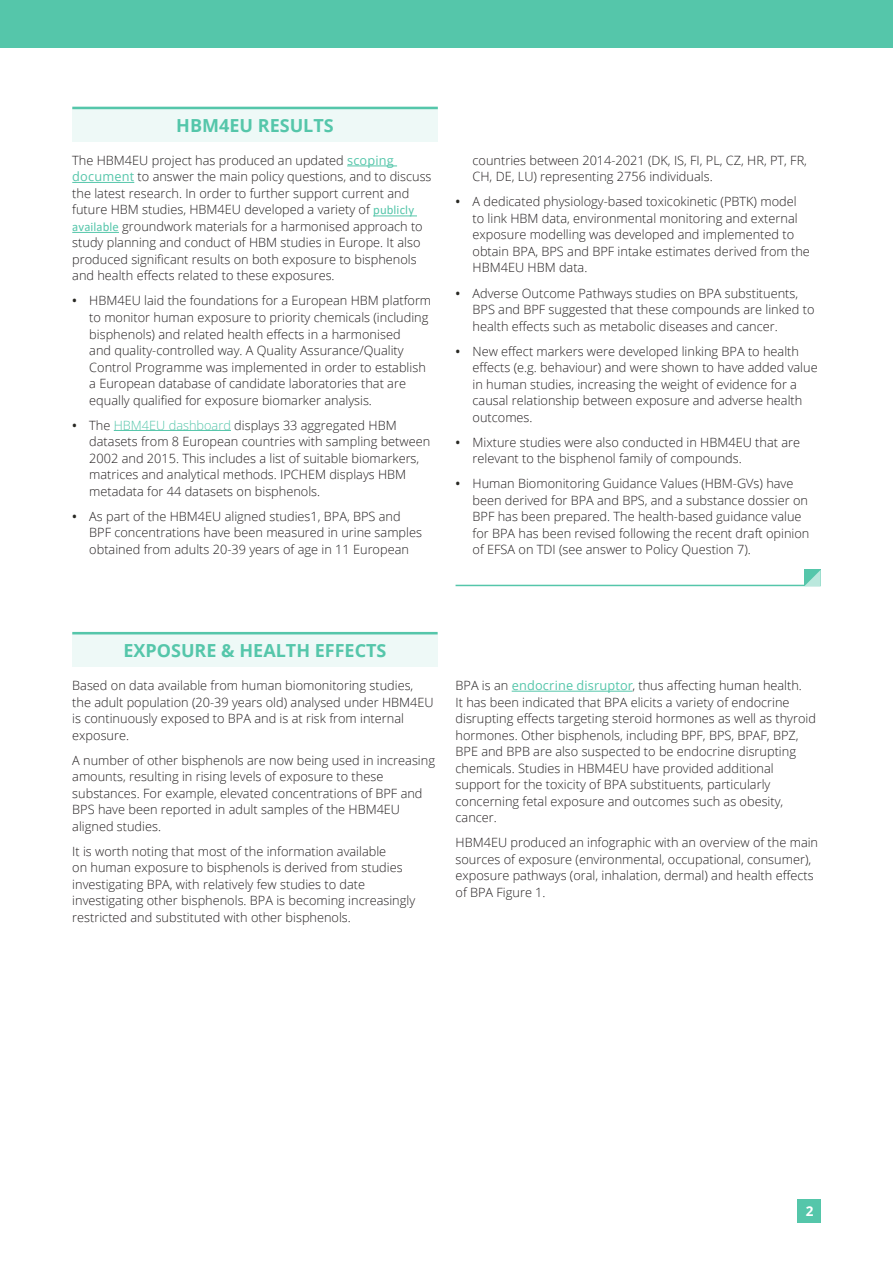
<style>
.page{position:relative;width:893px;height:1263px;background:#fff}
.page>*{position:absolute;margin:0;border:0;box-sizing:border-box;transform-origin:0 0}
.Titles{font:700 18px "Open Sans";color:#55c6aa}
.Text{font:700 13.5px "Open Sans";color:#fff}
.Text-2{font:300 12.75px/16.5px "Open Sans";color:#231f20}
.s1{font-weight:400;color:#55c6aa}
.s2{font-family:"Calibri";font-weight:400;color:#55c6aa}
.s3{font-weight:600;color:#282823}
.s4{color:#55c6aa}
</style>
<div class="page">
<div style="left:0;top:0;width:893px;height:48px;background:#55c6aa"></div>
<div style="left:72px;top:109px;width:366px;height:33px;background:#eef9f7"></div>
<hr style="left:72px;top:107px;width:366px;height:2px;background:#55c6aa">
<div style="left:72px;top:634px;width:366px;height:33px;background:#eef9f7"></div>
<hr style="left:72px;top:632px;width:366px;height:2px;background:#55c6aa">
<hr style="left:456px;top:585px;width:365px;height:1px;background:#55c6aa">
<svg style="left:804px;top:570px;width:17px;height:16px"></svg>
<div style="left:797px;top:1199px;width:24px;height:23px;background:#55c6aa"></div>
<hr style="left:347px;top:166px;width:50px;height:1px;background:#55c6aa">
<hr style="left:72px;top:182px;width:62px;height:1px;background:#55c6aa">
<hr style="left:373px;top:215px;width:44px;height:1px;background:#55c6aa">
<hr style="left:72px;top:232px;width:47px;height:1px;background:#55c6aa">
<hr style="left:114px;top:430px;width:117px;height:1px;background:#55c6aa">
<hr style="left:512px;top:691px;width:120px;height:1px;background:#55c6aa">
<p class="Titles" style="left:176px;top:112px;width:159px">HBM4EU RESULTS</p>
<p class="Text-2" style="left:72px;top:152px;width:361px">The HBM4EU project has produced an updated <span class="s1">scoping document</span> to answer the main policy questions, and to discuss the latest research. In order to further support current and future HBM studies, HBM4EU developed a variety of <span class="s2">publicly available</span> groundwork materials for a harmonised approach to study planning and conduct of HBM studies in Europe. It also produced significant results on both exposure to bisphenols and health effects related to these exposures.</p>
<p class="Text-2" style="left:89px;top:292px;width:343px;text-indent:-17px"><span class="s3">•</span> HBM4EU laid the foundations for a European HBM platform to monitor human exposure to priority chemicals (including bisphenols) and related health effects in a harmonised<br>and quality-controlled way. A Quality Assurance/Quality Control Programme was implemented in order to establish a European database of candidate laboratories that are equally qualified for exposure biomarker analysis.</p>
<p class="Text-2" style="left:89px;top:416px;width:342px;text-indent:-17px"><span class="s3">•</span> The <span class="s4">HBM4EU dashboard</span> displays 33 aggregated HBM datasets from 8 European countries with sampling between 2002 and 2015. This includes a list of suitable biomarkers, matrices and analytical methods. IPCHEM displays HBM metadata for 44 datasets on bisphenols.</p>
<p class="Text-2" style="left:89px;top:507px;width:334px;text-indent:-17px"><span class="s3">•</span> As part of the HBM4EU aligned studies1, BPA, BPS and<br>BPF concentrations have been measured in urine samples obtained from adults 20-39 years of age in 11 European</p>
<p class="Text-2" style="left:473px;top:152px;width:336px">countries between 2014-2021 (DK, IS, FI, PL, CZ, HR, PT, FR,<br>CH, DE, LU) representing 2756 individuals.</p>
<p class="Text-2" style="left:473px;top:193px;width:339px;text-indent:-17px"><span class="s3">•</span> A dedicated physiology-based toxicokinetic (PBTK) model to link HBM data, environmental monitoring and external exposure modelling was developed and implemented to obtain BPA, BPS and BPF intake estimates derived from the HBM4EU HBM data.</p>
<p class="Text-2" style="left:473px;top:284px;width:344px;text-indent:-17px"><span class="s3">•</span> Adverse Outcome Pathways studies on BPA substituents,<br>BPS and BPF suggested that these compounds are linked to health effects such as metabolic diseases and cancer.</p>
<p class="Text-2" style="left:473px;top:342px;width:347px;text-indent:-17px"><span class="s3">•</span> New effect markers were developed linking BPA to health effects (e.g. behaviour) and were shown to have added value in human studies, increasing the weight of evidence for a causal relationship between exposure and adverse health outcomes.</p>
<p class="Text-2" style="left:473px;top:433px;width:329px;text-indent:-17px"><span class="s3">•</span> Mixture studies were also conducted in HBM4EU that are relevant to the bisphenol family of compounds.</p>
<p class="Text-2" style="left:473px;top:475px;width:338px;text-indent:-17px"><span class="s3">•</span> Human Biomonitoring Guidance Values (HBM-GVs) have been derived for BPA and BPS, and a substance dossier on BPF has been prepared. The health-based guidance value for BPA has been revised following the recent draft opinion of EFSA on TDI (see answer to Policy Question 7).</p>
<p class="Titles" style="left:123px;top:638px;width:265px">EXPOSURE &amp; HEALTH EFFECTS</p>
<p class="Text-2" style="left:72px;top:677px;width:363px">Based on data available from human biomonitoring studies, the adult population (20-39 years old) analysed under HBM4EU is continuously exposed to BPA and is at risk from internal exposure.</p>
<p class="Text-2" style="left:72px;top:751px;width:364px">A number of other bisphenols are now being used in increasing amounts, resulting in rising levels of exposure to these substances. For example, elevated concentrations of BPF and BPS have been reported in adult samples of the HBM4EU aligned studies.</p>
<p class="Text-2" style="left:72px;top:842px;width:344px">It is worth noting that most of the information available<br>on human exposure to bisphenols is derived from studies investigating BPA, with relatively few studies to date investigating other bisphenols. BPA is becoming increasingly restricted and substituted with other bisphenols.</p>
<p class="Text-2" style="left:456px;top:677px;width:362px">BPA is an <span class="s1">endocrine disruptor</span>, thus affecting human health.<br>It has been indicated that BPA elicits a variety of endocrine disrupting effects targeting steroid hormones as well as thyroid hormones. Other bisphenols, including BPF, BPS, BPAF, BPZ, BPE and BPB are also suspected to be endocrine disrupting chemicals. Studies in HBM4EU have provided additional support for the toxicity of BPA substituents, particularly concerning fetal exposure and outcomes such as obesity, cancer.</p>
<p class="Text-2" style="left:456px;top:834px;width:364px">HBM4EU produced an infographic with an overview of the main sources of exposure (environmental, occupational, consumer), exposure pathways (oral, inhalation, dermal) and health effects of BPA Figure 1.</p>
<p class="Text" style="left:806px;top:1201px;width:9px">2</p>
</div>
